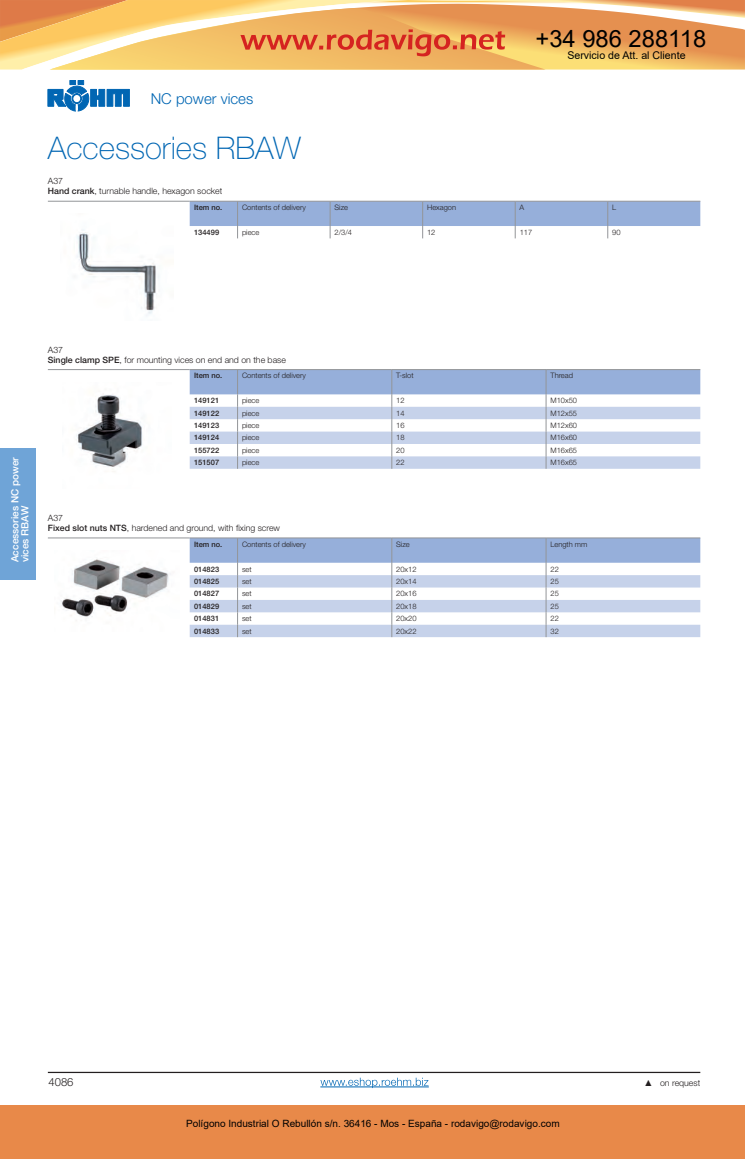
<style>
.page{position:relative;width:745px;height:1159px;background:#fff}
.page>*{position:absolute;margin:0;border:0;box-sizing:border-box;transform-origin:0 0}
.t1{font:100 31.25px "Helvetica Neue LT Std";color:#0166b3}
.t2{font:23.75px "Arial";color:#000}
.t3{font:300 15px "Helvetica Neue LT Std";color:#0166b3}
.t4{font:300 11.25px "Helvetica Neue LT Std";color:#231f20}
.t5{font:10.62px "Arial";color:#000}
.t6{font:10px "Arial";color:#000}
.t7{font:500 10px/10px "Helvetica Neue LT Std";color:#fff}
.t8{font:300 8.75px/10px "Helvetica Neue LT Std";color:#231f20}
.t9{font:300 7.5px "Helvetica Neue LT Std";color:#231f20}
.t10{font:500 7.5px "Helvetica Neue LT Std";color:#231f20}
.s1{font-weight:500}
</style>
<div class="page">
<svg style="left:48px;top:80px;width:81px;height:31px"></svg>
<div style="left:72px;top:94px;width:9px;height:10px;border:1px solid #0166b3;border-radius:50%"></div>
<div style="left:73px;top:94px;width:8px;height:9px;border:1px solid #0166b3;border-radius:50%"></div>
<hr style="left:48px;top:1072px;width:652px;height:1px;background:#231f20">
<div style="left:0;top:448px;width:35px;height:132px;background:#6fa4d7"></div>
<hr style="left:48px;top:201px;width:141px;height:1px;background:#939598">
<img style="left:77px;top:229px;width:82px;height:87px">
<svg style="left:189px;top:201px;width:511px;height:37px"></svg>
<hr style="left:48px;top:369px;width:141px;height:1px;background:#939598">
<img style="left:76px;top:393px;width:67px;height:79px">
<svg style="left:189px;top:369px;width:511px;height:100px"></svg>
<hr style="left:48px;top:537px;width:141px;height:1px;background:#939598">
<img style="left:60px;top:559px;width:109px;height:62px">
<hr style="left:189px;top:537px;width:202px;height:1px;background:#939598">
<hr style="left:391px;top:537px;width:154px;height:1px;background:#939598">
<hr style="left:545px;top:537px;width:155px;height:1px;background:#939598">
<svg style="left:189px;top:538px;width:511px;height:99px"></svg>
<svg style="left:320px;top:1077px;width:108px;height:11px"></svg>
<div style="left:0;top:1105px;width:744px;height:54px;background:#e88949"></div>
<svg style="left:0;top:0;width:744px;height:70px;background:#f0b66e"></svg>
<h2 class="t2" style="left:535px;top:22px;width:172px">+34 986 288118</h2>
<h3 class="t3" style="left:151px;top:93px;width:104px">NC power vices</h3>
<h1 class="t1" style="left:48px;top:137px;width:254px">Accessories RBAW</h1>
<h3 class="t5" style="left:567px;top:48px;width:120px">Servicio de Att. al Cliente</h3>
<p class="t8" style="left:48px;top:177px;width:176px">A37<br><span class="s1">Hand crank</span>, turnable handle, hexagon socket</p>
<p class="t10" style="left:194px;top:205px;width:30px">Item no.</p>
<p class="t9" style="left:242px;top:205px;width:65px">Contents of delivery</p>
<p class="t9" style="left:334px;top:205px;width:15px">Size</p>
<p class="t9" style="left:427px;top:205px;width:31px">Hexagon</p>
<p class="t9" style="left:519px;top:205px;width:6px">A</p>
<p class="t9" style="left:611px;top:205px;width:6px">L</p>
<p class="t10" style="left:194px;top:229px;width:27px">134499</p>
<p class="t9" style="left:242px;top:229px;width:19px">piece</p>
<p class="t9" style="left:334px;top:229px;width:19px">2/3/4</p>
<p class="t9" style="left:427px;top:229px;width:10px">12</p>
<p class="t9" style="left:519px;top:229px;width:14px">117</p>
<p class="t9" style="left:612px;top:229px;width:10px">90</p>
<h3 class="t7" style="left:11px;top:562px;width:107px;rotate:-90deg">Accessories NC power vices RBAW</h3>
<p class="t8" style="left:48px;top:345px;width:239px">A37<br><span class="s1">Single clamp SPE</span>, for mounting vices on end and on the base</p>
<p class="t10" style="left:194px;top:373px;width:30px">Item no.</p>
<p class="t9" style="left:242px;top:373px;width:65px">Contents of delivery</p>
<p class="t9" style="left:396px;top:373px;width:19px">T-slot</p>
<p class="t9" style="left:550px;top:373px;width:24px">Thread</p>
<p class="t10" style="left:194px;top:398px;width:27px">149121</p>
<p class="t9" style="left:242px;top:398px;width:19px">piece</p>
<p class="t9" style="left:396px;top:398px;width:10px">12</p>
<p class="t9" style="left:550px;top:398px;width:28px">M10x50</p>
<p class="t10" style="left:194px;top:410px;width:27px">149122</p>
<p class="t9" style="left:242px;top:410px;width:19px">piece</p>
<p class="t9" style="left:396px;top:410px;width:10px">14</p>
<p class="t9" style="left:550px;top:410px;width:28px">M12x55</p>
<p class="t10" style="left:194px;top:423px;width:27px">149123</p>
<p class="t9" style="left:242px;top:423px;width:19px">piece</p>
<p class="t9" style="left:396px;top:423px;width:10px">16</p>
<p class="t9" style="left:550px;top:423px;width:28px">M12x60</p>
<p class="t10" style="left:194px;top:435px;width:27px">149124</p>
<p class="t9" style="left:242px;top:435px;width:19px">piece</p>
<p class="t9" style="left:396px;top:435px;width:10px">18</p>
<p class="t9" style="left:550px;top:435px;width:28px">M16x60</p>
<p class="t10" style="left:194px;top:447px;width:27px">155722</p>
<p class="t9" style="left:242px;top:447px;width:19px">piece</p>
<p class="t9" style="left:396px;top:447px;width:10px">20</p>
<p class="t9" style="left:550px;top:447px;width:28px">M16x65</p>
<p class="t10" style="left:194px;top:460px;width:27px">151507</p>
<p class="t9" style="left:242px;top:460px;width:19px">piece</p>
<p class="t9" style="left:396px;top:460px;width:10px">22</p>
<p class="t9" style="left:550px;top:460px;width:28px">M16x65</p>
<p class="t8" style="left:48px;top:513px;width:234px">A37<br><span class="s1">Fixed slot nuts NTS</span>, hardened and ground, with fixing screw</p>
<p class="t10" style="left:194px;top:541px;width:30px">Item no.</p>
<p class="t9" style="left:242px;top:541px;width:65px">Contents of delivery</p>
<p class="t9" style="left:396px;top:541px;width:15px">Size</p>
<p class="t9" style="left:550px;top:541px;width:38px">Length mm</p>
<p class="t10" style="left:194px;top:566px;width:27px">014823</p>
<p class="t9" style="left:242px;top:566px;width:11px">set</p>
<p class="t9" style="left:396px;top:566px;width:22px">20x12</p>
<p class="t9" style="left:550px;top:566px;width:10px">22</p>
<p class="t10" style="left:194px;top:578px;width:27px">014825</p>
<p class="t9" style="left:242px;top:578px;width:11px">set</p>
<p class="t9" style="left:396px;top:578px;width:22px">20x14</p>
<p class="t9" style="left:550px;top:578px;width:10px">25</p>
<p class="t10" style="left:194px;top:591px;width:27px">014827</p>
<p class="t9" style="left:242px;top:591px;width:11px">set</p>
<p class="t9" style="left:396px;top:591px;width:22px">20x16</p>
<p class="t9" style="left:550px;top:591px;width:10px">25</p>
<p class="t10" style="left:194px;top:603px;width:27px">014829</p>
<p class="t9" style="left:242px;top:603px;width:11px">set</p>
<p class="t9" style="left:396px;top:603px;width:22px">20x18</p>
<p class="t9" style="left:550px;top:603px;width:10px">25</p>
<p class="t10" style="left:194px;top:616px;width:27px">014831</p>
<p class="t9" style="left:242px;top:616px;width:11px">set</p>
<p class="t9" style="left:396px;top:616px;width:22px">20x20</p>
<p class="t9" style="left:550px;top:616px;width:10px">22</p>
<p class="t10" style="left:194px;top:628px;width:27px">014833</p>
<p class="t9" style="left:242px;top:628px;width:11px">set</p>
<p class="t9" style="left:396px;top:628px;width:22px">20x22</p>
<p class="t9" style="left:550px;top:628px;width:10px">32</p>
<h3 class="t4" style="left:48px;top:1077px;width:27px">4086</h3>
<h3 class="t6" style="left:186px;top:1117px;width:375px">Polígono Industrial O Rebullón s/n. 36416 - Mos - España - rodavigo@rodavigo.com</h3>
<p class="t8" style="left:659px;top:1078px;width:42px">on request</p>
</div>
